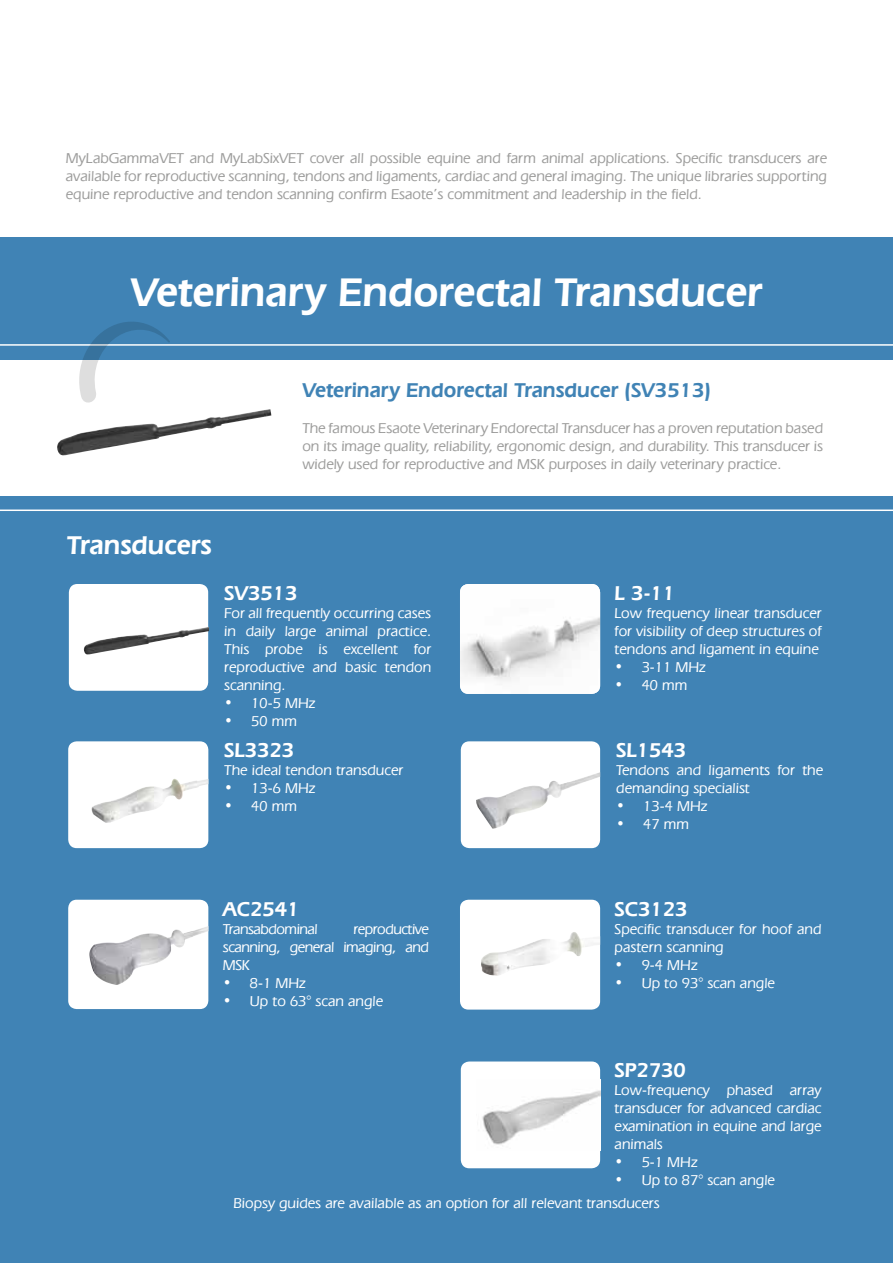
<style>
.page{position:relative;width:893px;height:1263px;background:#fff}
.page>*{position:absolute;margin:0;border:0;box-sizing:border-box;transform-origin:0 0}
.t1{font:600 42px "Eras IT Cby BT";color:#fff}
.t2{font:600 27px "Eras IT Cby BT";color:#fff}
.t3{font:600 21px "Eras IT Cby BT";color:#fff}
.t4{font:600 21px "Eras IT Cby BT";color:#4083b5}
.t5{font:500 15px/18px "Eras IT Cby BT";color:#fff;text-align:justify}
.t6{font:500 15px/18px "Eras IT Cby BT";color:#9d9d9c;text-align:justify}
.t7{font:500 15px "Eras IT Cby BT";letter-spacing:-.03em;color:#fff}
</style>
<div class="page">
<div style="left:0;top:238px;width:893px;height:1025px;background:#4083b5"></div>
<div style="left:227px;top:360px;width:666px;height:135px;background:#fff"></div>
<div style="left:0;top:360px;width:370px;height:135px;background:#fff"></div>
<img style="left:57px;top:409px;width:214px;height:47px">
<hr style="left:0;top:344px;width:893px;height:2px;background:#fff">
<hr style="left:0;top:509px;width:893px;height:2px;background:#fff">
<svg style="left:79px;top:322px;width:91px;height:81px"></svg>
<div style="left:68px;top:741px;width:140px;height:107px;background:#fff;border-radius:9px"></div>
<img style="left:91px;top:779px;width:117px;height:44px">
<div style="left:461px;top:741px;width:139px;height:107px;background:#fff;border-radius:9px"></div>
<img style="left:557px;top:772px;width:43px;height:13px">
<div style="left:460px;top:900px;width:140px;height:109px;background:#fff;border-radius:9px"></div>
<img style="left:481px;top:932px;width:119px;height:44px">
<img style="left:460px;top:584px;width:140px;height:110px">
<svg style="left:68px;top:900px;width:140px;height:109px;background:#f0f0f1"></svg>
<img style="left:163px;top:926px;width:45px;height:12px">
<div style="left:461px;top:1061px;width:139px;height:107px;background:#fff;border-radius:9px"></div>
<img style="left:482px;top:1090px;width:118px;height:55px">
<div style="left:69px;top:584px;width:139px;height:107px;background:#fff;border-radius:9px"></div>
<img style="left:84px;top:627px;width:125px;height:28px">
<p class="t6" style="left:66px;top:148px;width:763px">MyLabGammaVET and MyLabSixVET cover all possible equine and farm animal applications. Specific transducers are available for reproductive scanning, tendons and ligaments, cardiac and general imaging. The unique libraries supporting equine reproductive and tendon scanning confirm Esaote’s commitment and leadership in the field.</p>
<h1 class="t1" style="left:131px;top:266px;width:633px">Veterinary Endorectal Transducer</h1>
<h3 class="t4" style="left:302px;top:377px;width:410px">Veterinary Endorectal Transducer (SV3513)</h3>
<p class="t6" style="left:302px;top:419px;width:522px">The famous Esaote Veterinary Endorectal Transducer has a proven reputation based on its image quality, reliability, ergonomic design, and durability. This transducer is widely used for reproductive and MSK purposes in daily veterinary practice.</p>
<h2 class="t2" style="left:67px;top:529px;width:146px">Transducers</h2>
<h3 class="t3" style="left:224px;top:580px;width:75px">SV3513</h3>
<p class="t5" style="left:224px;top:604px;width:208px">For all frequently occurring cases in daily large animal practice.<br>This probe is excellent for reproductive and basic tendon scanning.</p>
<p class="t5" style="left:224px;top:694px;width:93px">• 10-5 MHz</p>
<p class="t5" style="left:224px;top:712px;width:74px">• 50 mm</p>
<h3 class="t3" style="left:224px;top:737px;width:71px">SL3323</h3>
<p class="t5" style="left:224px;top:761px;width:180px">The ideal tendon transducer</p>
<p class="t5" style="left:224px;top:779px;width:93px">• 13-6 MHz</p>
<p class="t5" style="left:224px;top:797px;width:74px">• 40 mm</p>
<h3 class="t3" style="left:615px;top:580px;width:62px">L 3-11</h3>
<p class="t5" style="left:615px;top:604px;width:208px">Low frequency linear transducer for visibility of deep structures of tendons and ligament in equine</p>
<p class="t5" style="left:615px;top:658px;width:93px">• 3-11 MHz</p>
<p class="t5" style="left:615px;top:676px;width:74px">• 40 mm</p>
<h3 class="t3" style="left:616px;top:737px;width:71px">SL1543</h3>
<p class="t5" style="left:616px;top:761px;width:208px">Tendons and ligaments for the demanding specialist</p>
<p class="t5" style="left:616px;top:797px;width:93px">• 13-4 MHz</p>
<p class="t5" style="left:616px;top:815px;width:74px">• 47 mm</p>
<h3 class="t3" style="left:223px;top:896px;width:78px">AC2541</h3>
<p class="t7" style="left:223px;top:920px;width:96px">Transabdominal</p>
<p class="t5" style="left:223px;top:919px;width:208px;text-indent:131px">reproductive scanning, general imaging, and MSK</p>
<p class="t5" style="left:223px;top:973px;width:84px">• 8-1 MHz</p>
<p class="t5" style="left:223px;top:991px;width:162px">• Up to 63° scan angle</p>
<h3 class="t3" style="left:615px;top:896px;width:74px">SC3123</h3>
<p class="t5" style="left:615px;top:919px;width:208px">Specific transducer for hoof and pastern scanning</p>
<p class="t5" style="left:615px;top:955px;width:84px">• 9-4 MHz</p>
<p class="t5" style="left:615px;top:973px;width:162px">• Up to 93° scan angle</p>
<h3 class="t3" style="left:615px;top:1057px;width:73px">SP2730</h3>
<p class="t5" style="left:615px;top:1081px;width:208px">Low-frequency phased array transducer for advanced cardiac examination in equine and large animals</p>
<p class="t5" style="left:615px;top:1153px;width:84px">• 5-1 MHz</p>
<p class="t5" style="left:615px;top:1171px;width:162px">• Up to 87° scan angle</p>
<p class="t5" style="left:233px;top:1193px;width:428px">Biopsy guides are available as an option for all relevant transducers</p>
</div>
